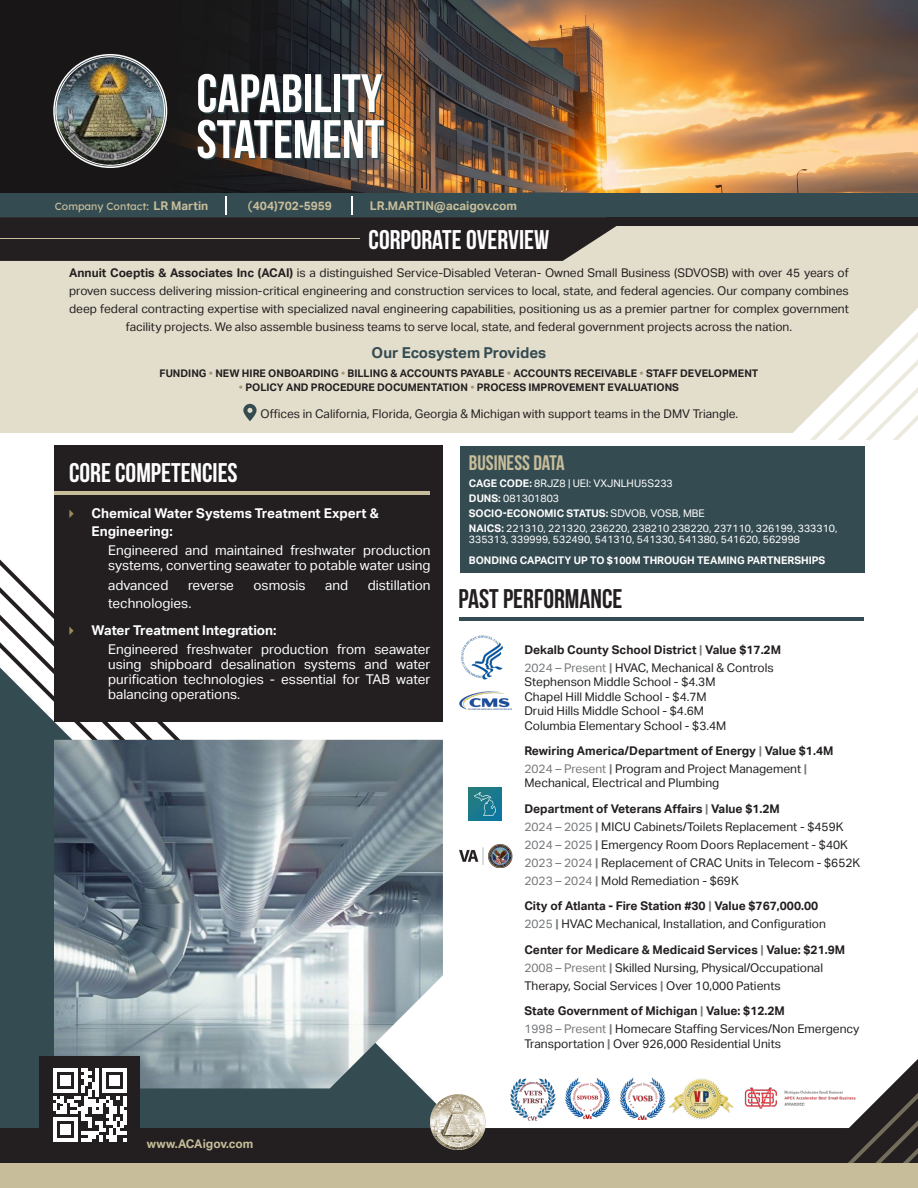
<style>
.page{position:relative;width:918px;height:1188px;background:#fff}
.page>*{position:absolute;margin:0;border:0;box-sizing:border-box;transform-origin:0 0}
.Paragraph_Style_12{font:54px "Bebas Neue";color:#fff}
.Paragraph_Style_12-2{font:27px "Bebas Neue";color:#fff}
.Paragraph_Style_12-3{font:27px "Bebas Neue";color:#231f20}
.Paragraph_Style_12-4{font:21px "Bebas Neue";color:#c7bd9a}
.Paragraph_Style_12-5{font:700 15px "Aktiv Grotesk";color:#344b51}
.t1{font:13.5px/15px "Aktiv Grotesk";color:#fff}
.t2{font:700 13.5px/18px "Aktiv Grotesk";color:#fff}
.t3{font:12px/18px "Aktiv Grotesk";color:#231f20}
.t4{font:700 12px "Aktiv Grotesk";color:#231f20}
.t5{font:700 12px "Aktiv Grotesk";color:#c7bd9a}
.t6{font:10.5px/10.5px "Aktiv Grotesk";color:#fff}
.t7{font:700 10.5px "Aktiv Grotesk";color:#231f20}
.t8{font:700 10.5px "Aktiv Grotesk";color:#fff}
.t9{font:10.5px "Lexend";color:#c7bd9a}
.s1{font-family:"Aktiv Grotesk";font-weight:700;font-size:12px}
.s2{font-family:"Lexend";font-weight:400;font-size:13.5px}
.s3{font-weight:700}
.s4{color:#a59878}
.s5{font-weight:400}
.s6{color:#76787b}
.s7{font-weight:700;color:#76787b}
</style>
<div class="page">
<img style="left:0;top:0;width:749px;height:193px">
<div style="left:0;top:217px;width:918px;height:216px;background:#e3decc"></div>
<svg style="left:749px;top:0;width:13px;height:193px;background:#c18650"></svg>
<svg style="left:762px;top:0;width:14px;height:193px;background:#ba8251"></svg>
<svg style="left:776px;top:0;width:14px;height:193px;background:#b48052"></svg>
<svg style="left:790px;top:0;width:128px;height:440px"></svg>
<svg style="left:0;top:668px;width:512px;height:460px"></svg>
<div style="left:54px;top:446px;width:388px;height:276px;background:#231f20"></div>
<div style="left:0;top:193px;width:918px;height:24px;background:#344b51"></div>
<div style="left:0;top:1128px;width:666px;height:36px;background:#231f20"></div>
<svg style="left:243px;top:404px;width:14px;height:17px"></svg>
<hr style="left:459px;top:617px;width:405px;height:4px;background:#344b51">
<hr style="left:54px;top:491px;width:376px;height:4px;background:#c7bd9a">
<img style="left:459px;top:635px;width:46px;height:45px">
<img style="left:459px;top:692px;width:52px;height:18px">
<img style="left:469px;top:788px;width:32px;height:32px">
<svg style="left:0;top:196px;width:617px;height:65px"></svg>
<div style="left:606px;top:217px;width:312px;height:9px;background:#231f20"></div>
<img style="left:459px;top:844px;width:54px;height:24px">
<img style="left:565px;top:1077px;width:45px;height:43px">
<img style="left:620px;top:1077px;width:45px;height:43px">
<img style="left:510px;top:1076px;width:45px;height:45px">
<div style="left:460px;top:446px;width:405px;height:126px;background:#344b51"></div>
<hr style="left:0;top:238px;width:360px;height:1px;background:#c7bd9a">
<img style="left:55px;top:56px;width:111px;height:111px;border-radius:56px">
<div style="left:53px;top:54px;width:114px;height:114px;border:2px solid #fff;border-radius:50%"></div>
<img style="left:54px;top:740px;width:389px;height:348px">
<div style="left:0;top:1164px;width:918px;height:24px;background:#c7bd9a"></div>
<img style="left:430px;top:1094px;width:55px;height:55px">
<svg style="left:666px;top:1095px;width:13px;height:69px"></svg>
<svg style="left:679px;top:1081px;width:14px;height:83px"></svg>
<svg style="left:693px;top:1059px;width:225px;height:105px"></svg>
<div style="left:40px;top:1056px;width:100px;height:100px;background:#231f20"></div>
<svg style="left:53px;top:1068px;width:74px;height:74px"></svg>
<svg style="left:0;top:560px;width:185px;height:229px"></svg>
<p class="Paragraph_Style_12" style="left:196px;top:64px;width:187px">CAPABILITY</p>
<p class="Paragraph_Style_12" style="left:196px;top:110px;width:189px">STATEMENT</p>
<p class="t9" style="left:55px;top:199px;width:155px">Company Contact: <span class="s1">LR Martin</span></p>
<p class="t5" style="left:248px;top:199px;width:86px"><span class="s2">(</span>404)702-5959</p>
<p class="t5" style="left:370px;top:199px;width:149px">LR.MARTIN@acaigov.com</p>
<p class="Paragraph_Style_12-2" style="left:369px;top:225px;width:182px">CORPORATE OVERVIEW</p>
<p class="t3" style="left:69px;top:263px;width:781px;text-align:center"><span class="s3">Annuit Coeptis &amp; Associates Inc (ACAI)</span> is a distinguished Service-Disabled Veteran- Owned Small Business (SDVOSB) with over 45 years of proven success delivering mission-critical engineering and construction services to local, state, and federal agencies. Our company combines deep federal contracting expertise with specialized naval engineering capabilities, positioning us as a premier partner for complex government facility projects. We also assemble business teams to serve local, state, and federal government projects across the nation.</p>
<p class="Paragraph_Style_12-5" style="left:372px;top:344px;width:176px">Our Ecosystem Provides</p>
<p class="t7" style="left:160px;top:368px;width:600px">FUNDING <span class="s4">•</span> NEW HIRE ONBOARDING <span class="s4">•</span> BILLING &amp; ACCOUNTS PAYABLE <span class="s4">•</span> ACCOUNTS RECEIVABLE <span class="s4">•</span> STAFF DEVELOPMENT</p>
<p class="t7" style="left:239px;top:381px;width:442px"><span class="s4">•</span> POLICY AND PROCEDURE DOCUMENTATION <span class="s4">•</span> PROCESS IMPROVEMENT EVALUATIONS</p>
<p class="t3" style="left:261px;top:405px;width:479px">Offices in California, Florida, Georgia &amp; Michigan with support teams in the DMV Triangle.</p>
<p class="Paragraph_Style_12-4" style="left:469px;top:451px;width:97px">BUSINESS DATA</p>
<p class="Paragraph_Style_12-2" style="left:69px;top:458px;width:170px">CORE COMPETENCIES</p>
<p class="t6" style="left:469px;top:478px;width:205px"><span class="s3">CAGE CODE:</span> 8RJZ8 | UEI: VXJNLHU5S233</p>
<p class="t6" style="left:469px;top:493px;width:92px"><span class="s3">DUNS:</span> 081301803</p>
<p class="t8" style="left:469px;top:507px;width:237px">SOCIO-ECONOMIC STATUS: <span class="s5">SDVOB, VOSB, MBE</span></p>
<p class="t6" style="left:469px;top:523px;width:370px"><span class="s3">NAICS:</span> 221310, 221320, 236220, 238210 238220, 237110, 326199, 333310,<br>335313, 339999, 532490, 541310, 541330, 541380, 541620, 562998</p>
<p class="t8" style="left:469px;top:554px;width:358px">BONDING CAPACITY UP TO $100M THROUGH TEAMING PARTNERSHIPS</p>
<p class="t2" style="left:92px;top:504px;width:289px">Chemical Water Systems Treatment Expert &amp;<br>Engineering:</p>
<p class="t1" style="left:108px;top:543px;width:324px">Engineered and maintained freshwater production systems, converting seawater to potable water using</p>
<p class="t1" style="left:108px;top:577px;width:62px">advanced</p>
<p class="t1" style="left:188px;top:577px;width:47px">reverse</p>
<p class="t1" style="left:254px;top:577px;width:54px">osmosis</p>
<p class="t1" style="left:325px;top:577px;width:25px">and</p>
<p class="t1" style="left:368px;top:577px;width:64px">distillation</p>
<p class="t1" style="left:108px;top:595px;width:85px">technologies.</p>
<p class="t2" style="left:92px;top:621px;width:186px">Water Treatment Integration:</p>
<p class="t1" style="left:108px;top:642px;width:324px;text-align:justify">Engineered freshwater production from seawater using shipboard desalination systems and water purification technologies - essential for TAB water balancing operations.</p>
<p class="t4" style="left:524px;top:643px;width:258px">Dekalb County School District <span class="s6">|</span> Value $17.2M</p>
<p class="Paragraph_Style_12-3" style="left:458px;top:584px;width:165px">PAST PERFORMANCE</p>
<p class="t3" style="left:524px;top:659px;width:251px"><span class="s6">2024 – Present</span> <span class="s7">|</span> HVAC, Mechanical &amp; Controls</p>
<p class="t3" style="left:524px;top:673px;width:193px">Stephenson Middle School - $4.3M</p>
<p class="t3" style="left:524px;top:688px;width:184px">Chapel Hill Middle School - $4.7M</p>
<p class="t3" style="left:524px;top:702px;width:181px">Druid Hills Middle School - $4.6M</p>
<p class="t3" style="left:524px;top:716px;width:204px">Columbia Elementary School - $3.4M</p>
<p class="t4" style="left:524px;top:744px;width:311px">Rewiring America/Department of Energy <span class="s6">|</span> Value $1.4M</p>
<p class="t3" style="left:524px;top:762px;width:284px;line-height:14.4px"><span class="s6">2024 – Present</span> <span class="s7">|</span> Program and Project Management <span class="s7">|<br></span>Mechanical, Electrical and Plumbing</p>
<p class="t4" style="left:524px;top:802px;width:257px">Department of Veterans Affairs <span class="s6">|</span> Value $1.2M</p>
<p class="t3" style="left:524px;top:818px;width:321px"><span class="s6">2024 – 2025</span> <span class="s7">|</span> MICU Cabinets/Toilets Replacement - $459K</p>
<p class="t3" style="left:524px;top:836px;width:325px"><span class="s6">2024 – 2025</span> <span class="s7">|</span> Emergency Room Doors Replacement - $40K</p>
<p class="t3" style="left:524px;top:854px;width:338px"><span class="s6">2023 – 2024</span> <span class="s7">|</span> Replacement of CRAC Units in Telecom - $652K</p>
<p class="t3" style="left:524px;top:872px;width:216px"><span class="s6">2023 – 2024</span> <span class="s7">|</span> Mold Remediation - $69K</p>
<p class="t4" style="left:524px;top:899px;width:295px">City of Atlanta - Fire Station #30 <span class="s6">|</span> Value $767,000.00</p>
<p class="t3" style="left:524px;top:915px;width:303px"><span class="s6">2025</span> <span class="s7">|</span> HVAC Mechanical, Installation, and Configuration</p>
<p class="t4" style="left:524px;top:943px;width:322px">Center for Medicare &amp; Medicaid Services <span class="s6">|</span> Value: $21.9M</p>
<p class="t3" style="left:524px;top:959px;width:300px"><span class="s6">2008 – Present</span> <span class="s7">|</span> Skilled Nursing, Physical/Occupational<br>Therapy, Social Services <span class="s7">|</span> Over 10,000 Patients</p>
<p class="t4" style="left:524px;top:1004px;width:262px">State Government of Michigan <span class="s6">|</span> Value: $12.2M</p>
<p class="t3" style="left:524px;top:1022px;width:336px;line-height:14.4px"><span class="s6">1998 – Present</span> <span class="s7">|</span> Homecare Staffing Services/Non Emergency<br>Transportation <span class="s7">|</span> Over 926,000 Residential Units</p>
<p class="t5" style="left:147px;top:1137px;width:108px">www.ACAigov.com</p>
</div>
